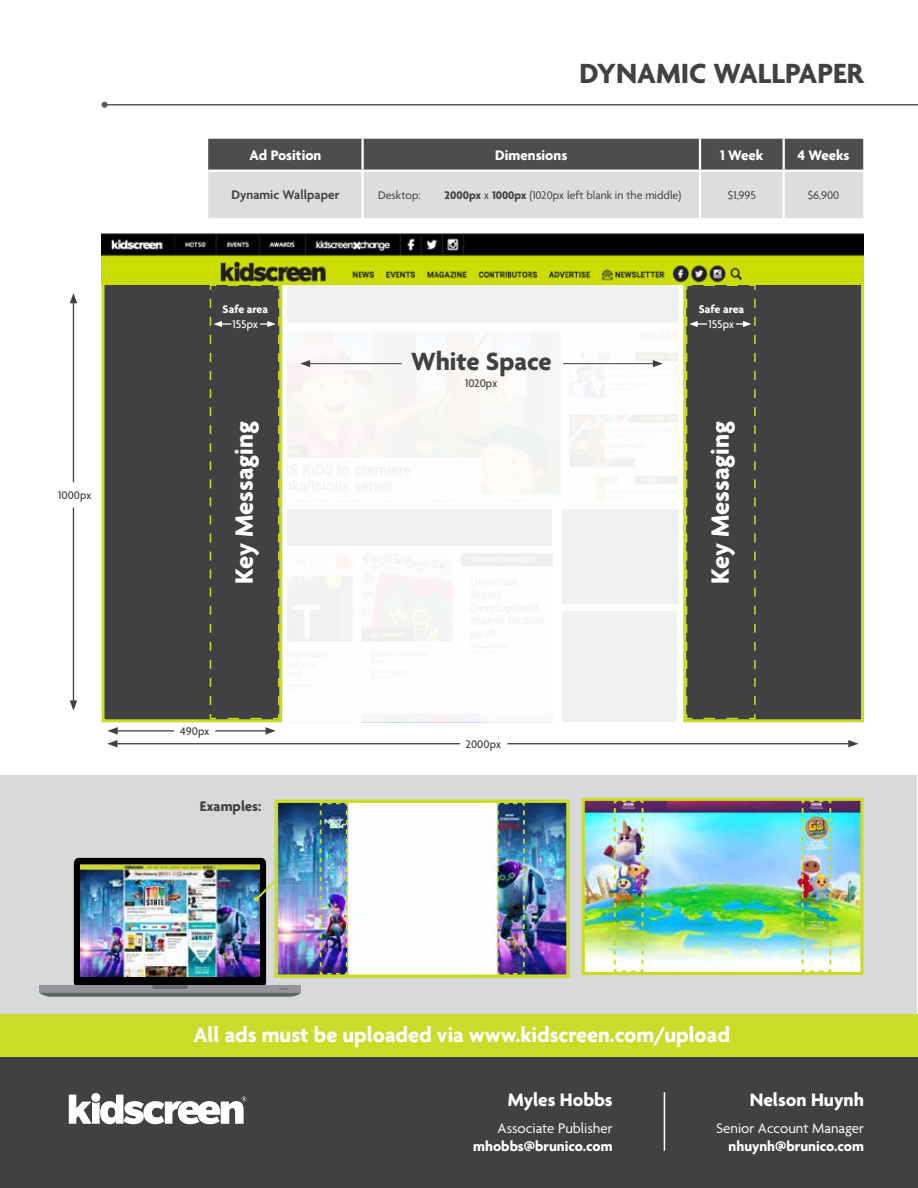
<style>
.page{position:relative;width:918px;height:1188px;background:#fff}
.page>*{position:absolute;margin:0;border:0;box-sizing:border-box;transform-origin:0 0}
.t1{font:700 30px "Agenda";color:#414042}
.t2{font:700 27px "Agenda";color:#fff}
.t3{font:700 27px "Agenda";color:#414042}
.t4{font:700 22.5px "Agenda";color:#fff}
.t5{font:700 19.5px "Agenda";color:#fff}
.t6{font:700 15px "Agenda";color:#fff}
.t7{font:15px "Agenda";color:#fff}
.t8{font:700 15px "Agenda";color:#414042}
.t9{font:600 13.5px "Agenda";color:#414042}
.t10{font:12px "Agenda";color:#414042}
.t11{font:500 12px "Agenda";color:#414042}
.t12{font:700 12px "Agenda";letter-spacing:-.005em;color:#fff}
.t13{font:500 12px "Agenda";color:#fff}
.s1{font-weight:700}
</style>
<div class="page">
<svg style="left:208px;top:139px;width:655px;height:79px;background:#a3a4a5"></svg>
<hr style="left:361px;top:139px;width:3px;height:31px;background:#fff">
<hr style="left:699px;top:139px;width:2px;height:31px;background:#fff">
<hr style="left:783px;top:139px;width:2px;height:31px;background:#fff">
<hr style="left:361px;top:172px;width:3px;height:46px;background:#fff">
<hr style="left:699px;top:172px;width:2px;height:46px;background:#fff">
<hr style="left:783px;top:172px;width:2px;height:46px;background:#fff">
<hr style="left:208px;top:170px;width:155px;height:2px;background:#fff">
<hr style="left:363px;top:170px;width:73px;height:2px;background:#fff">
<hr style="left:436px;top:170px;width:264px;height:2px;background:#fff">
<hr style="left:700px;top:170px;width:84px;height:2px;background:#fff">
<hr style="left:784px;top:170px;width:79px;height:2px;background:#fff">
<div style="left:0;top:1056px;width:918px;height:132px;background:#414042"></div>
<hr style="left:664px;top:1092px;width:1px;height:59px;background:#fff">
<div style="left:91px;top:1093px;width:9px;height:9px;background:#fff;border-radius:50%"></div>
<svg style="left:69px;top:1095px;width:177px;height:29px"></svg>
<div style="left:1px;top:775px;width:916px;height:240px;background:#d7d9da"></div>
<div style="left:0;top:1014px;width:918px;height:43px;background:#cbdb2a"></div>
<hr style="left:105px;top:104px;width:813px;height:2px;background:#58595b">
<svg style="left:102px;top:102px;width:6px;height:6px"></svg>
<div style="left:282px;top:284px;width:397px;height:438px;background:#f9f7f6"></div>
<div style="left:683px;top:276px;width:181px;height:446px;background:#414042;border:3px solid #cbdb2a"></div>
<div style="left:102px;top:276px;width:180px;height:446px;background:#414042;border:3px solid #cbdb2a"></div>
<hr style="left:563px;top:363px;width:92px;height:1px;background:#414042">
<svg style="left:653px;top:360px;width:10px;height:7px"></svg>
<hr style="left:308px;top:363px;width:94px;height:1px;background:#414042">
<svg style="left:300px;top:360px;width:10px;height:7px"></svg>
<hr style="left:73px;top:301px;width:1px;height:181px;background:#414042">
<svg style="left:70px;top:293px;width:7px;height:10px"></svg>
<hr style="left:73px;top:508px;width:1px;height:195px;background:#414042">
<svg style="left:70px;top:700px;width:7px;height:11px"></svg>
<hr style="left:215px;top:730px;width:53px;height:2px;background:#414042">
<svg style="left:266px;top:727px;width:10px;height:8px"></svg>
<hr style="left:115px;top:730px;width:59px;height:2px;background:#414042">
<img style="left:102px;top:233px;width:762px;height:51px">
<img style="left:280px;top:804px;width:285px;height:169px">
<div style="left:275px;top:799px;width:295px;height:179px;border:4px solid #cbdb2a"></div>
<img style="left:39px;top:858px;width:262px;height:139px">
<img style="left:319px;top:802px;width:30px;height:174px">
<img style="left:496px;top:802px;width:30px;height:174px">
<img style="left:586px;top:802px;width:273px;height:169px">
<div style="left:582px;top:798px;width:281px;height:177px;border:3px solid #cbdb2a"></div>
<img style="left:613px;top:799px;width:31px;height:174px">
<img style="left:801px;top:799px;width:31px;height:174px">
<svg style="left:685px;top:284px;width:71px;height:436px"></svg>
<svg style="left:209px;top:284px;width:71px;height:436px"></svg>
<hr style="left:507px;top:743px;width:344px;height:1px;background:#414042">
<svg style="left:848px;top:740px;width:11px;height:7px"></svg>
<hr style="left:115px;top:743px;width:345px;height:1px;background:#414042">
<svg style="left:107px;top:727px;width:11px;height:20px"></svg>
<p class="t11" style="left:58px;top:489px;width:35px">1000px</p>
<h1 class="t1" style="left:580px;top:57px;width:286px">DYNAMIC WALLPAPER</h1>
<p class="t6" style="left:249px;top:147px;width:73px">Ad Position</p>
<p class="t6" style="left:495px;top:147px;width:73px">Dimensions</p>
<p class="t6" style="left:720px;top:147px;width:45px">1 Week</p>
<p class="t6" style="left:797px;top:147px;width:54px">4 Weeks</p>
<p class="t9" style="left:231px;top:188px;width:110px">Dynamic Wallpaper</p>
<p class="t10" style="left:378px;top:188px;width:44px">Desktop:</p>
<p class="t10" style="left:445px;top:188px;width:238px"><span class="s1">2000px</span> x <span class="s1">1000px</span> (1020px left blank in the middle)</p>
<p class="t10" style="left:728px;top:188px;width:29px">$1,995</p>
<p class="t10" style="left:808px;top:188px;width:33px">$6,900</p>
<p class="t12" style="left:223px;top:302px;width:47px">Safe area</p>
<p class="t13" style="left:232px;top:317px;width:27px">155px</p>
<h2 class="t2" style="left:230px;top:584px;width:164px;rotate:-90deg">Key Messaging</h2>
<p class="t11" style="left:180px;top:725px;width:31px">490px</p>
<p class="t8" style="left:200px;top:798px;width:63px">Examples:</p>
<h2 class="t3" style="left:411px;top:347px;width:142px">White Space</h2>
<p class="t11" style="left:465px;top:377px;width:34px">1020px</p>
<p class="t11" style="left:466px;top:738px;width:37px">2000px</p>
<p class="t12" style="left:699px;top:302px;width:47px">Safe area</p>
<p class="t13" style="left:709px;top:317px;width:27px">155px</p>
<h2 class="t2" style="left:706px;top:584px;width:164px;rotate:-90deg">Key Messaging</h2>
<h3 class="t4" style="left:193px;top:1022px;width:538px">All ads must be uploaded via www.kidscreen.com/upload</h3>
<h3 class="t5" style="left:508px;top:1089px;width:106px">Myles Hobbs</h3>
<p class="t7" style="left:498px;top:1120px;width:117px">Associate Publisher</p>
<p class="t6" style="left:473px;top:1138px;width:141px">mhobbs@brunico.com</p>
<h3 class="t5" style="left:750px;top:1089px;width:116px">Nelson Huynh</h3>
<p class="t7" style="left:716px;top:1120px;width:149px">Senior Account Manager</p>
<p class="t6" style="left:729px;top:1138px;width:137px">nhuynh@brunico.com</p>
</div>
